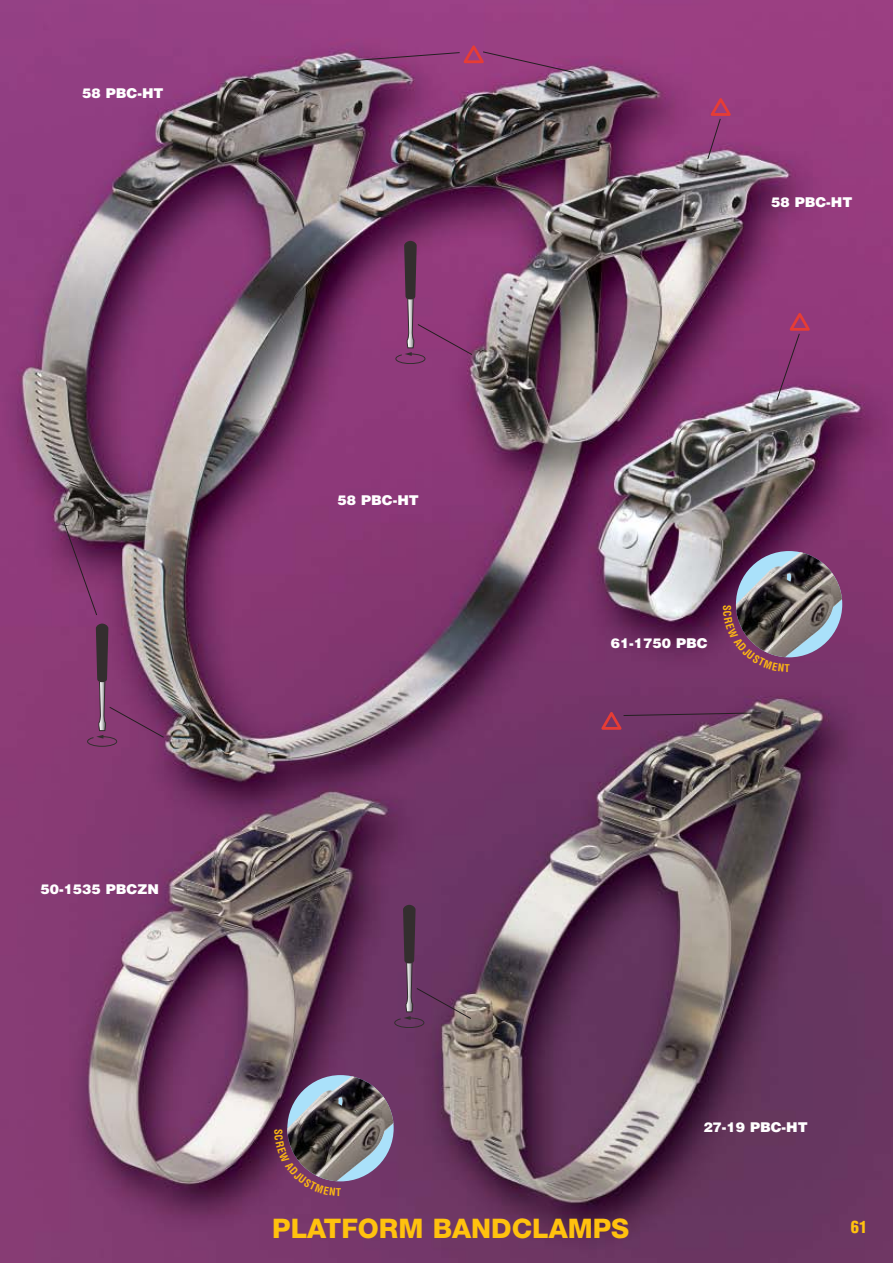
<style>
.page{position:relative;width:893px;height:1263px;background:#fff}
.page>*{position:absolute;margin:0;border:0;box-sizing:border-box;transform-origin:0 0}
.t1{font:800 27px "Helvetica Neue";color:#ffc20e}
.t2{font:900 condensed 16.5px "Helvetica";color:#ffc20e}
.t3{font:900 13.5px "Helvetica";color:#fff}
</style>
<div class="page">
<img style="left:0;top:0;width:893px;height:1263px">
<svg style="left:87px;top:624px;width:77px;height:123px;background:#824a72"></svg>
<svg style="left:776px;top:313px;width:34px;height:88px;background:#95487c"></svg>
<svg style="left:395px;top:242px;width:77px;height:122px;background:#893b75"></svg>
<svg style="left:394px;top:905px;width:77px;height:123px;background:#693b62"></svg>
<svg style="left:601px;top:712px;width:160px;height:18px;background:#764364"></svg>
<svg style="left:707px;top:98px;width:24px;height:62px"></svg>
<svg style="left:340px;top:45px;width:234px;height:28px;background:#93457d"></svg>
<svg style="left:64px;top:522px;width:33px;height:93px;background:#793a69"></svg>
<img style="left:736px;top:552px;width:106px;height:105px">
<img style="left:287px;top:1076px;width:106px;height:105px">
<svg style="left:723px;top:605px;width:67px;height:67px;background:#633f58"></svg>
<svg style="left:274px;top:1129px;width:67px;height:67px;background:#603f56"></svg>
<p class="t3" style="left:82px;top:88px;width:83px">58 PBC-HT</p>
<p class="t3" style="left:771px;top:197px;width:83px">58 PBC-HT</p>
<p class="t3" style="left:41px;top:884px;width:120px">50-1535 PBCZN</p>
<p class="t3" style="left:338px;top:495px;width:83px">58 PBC-HT</p>
<p class="t3" style="left:611px;top:638px;width:98px">61-1750 PBC</p>
<p class="t3" style="left:703px;top:1122px;width:106px">27-19 PBC-HT</p>
<p class="t1" style="left:272px;top:1218px;width:358px">PLATFORM BANDCLAMPS</p>
<p class="t2" style="left:851px;top:1220px;width:18px">61</p>
</div>
